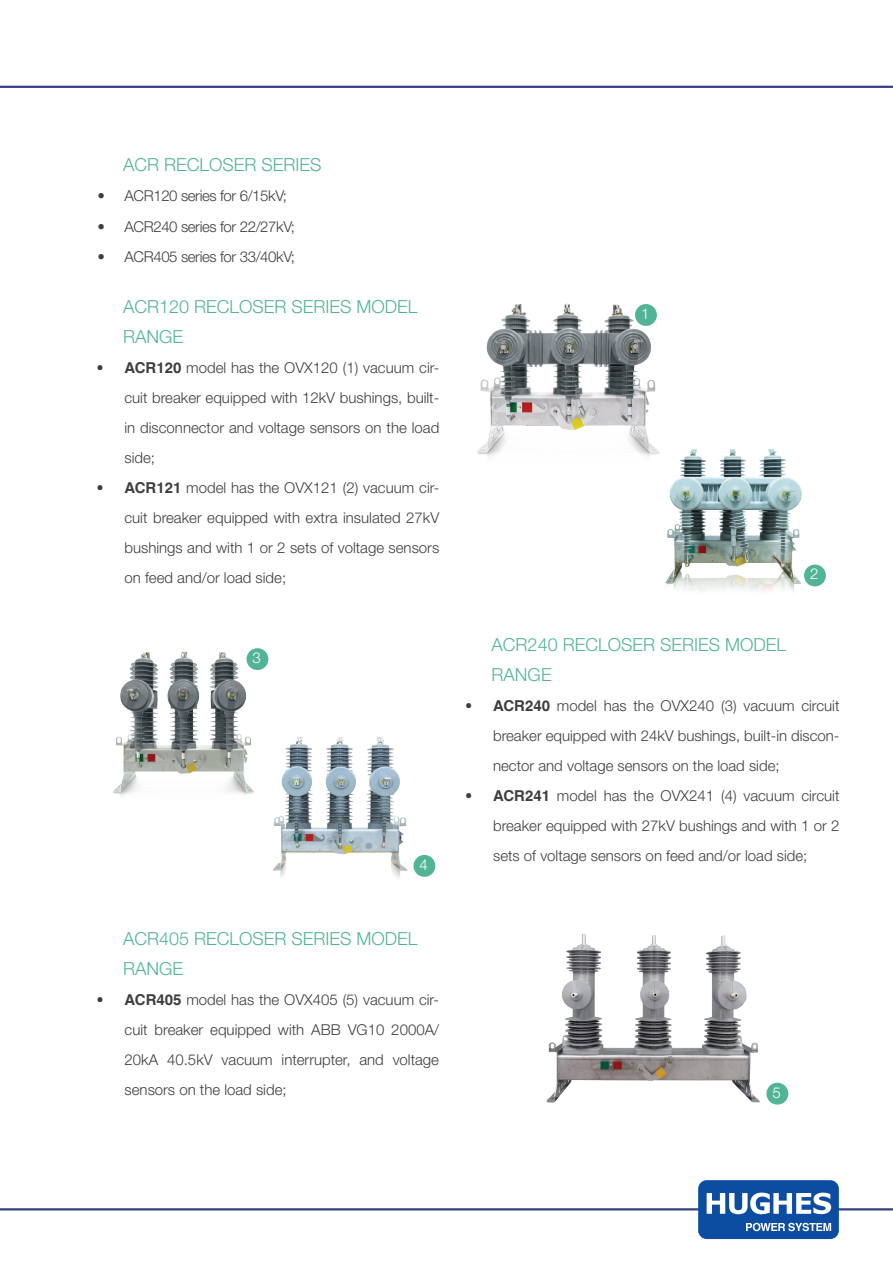
<style>
.page{position:relative;width:893px;height:1263px;background:#fff}
.page>*{position:absolute;margin:0;border:0;box-sizing:border-box;transform-origin:0 0}
.t1{font:300 18px/30px "Helvetica Neue";color:#52b496}
.t2{font:300 15px/30px "Helvetica Neue";color:#3e3e3f;text-align:justify}
.t3{font:300 15px "Helvetica Neue";letter-spacing:-.025em;color:#3e3e3f}
.t4{font:300 15px "Helvetica Neue";color:#fff}
.s1{font-family:"Helvetica LT";font-weight:700}
</style>
<div class="page">
<img style="left:113px;top:648px;width:141px;height:149px">
<img style="left:477px;top:303px;width:182px;height:154px">
<hr style="left:0;top:1208px;width:893px;height:2px;background:#364185">
<div style="left:698px;top:1180px;width:141px;height:59px;background:#0d4da1;border-radius:9px"></div>
<svg style="left:707px;top:1192px;width:124px;height:22px"></svg>
<svg style="left:746px;top:1223px;width:85px;height:8px"></svg>
<hr style="left:0;top:86px;width:893px;height:2px;background:#364185">
<div style="left:635px;top:304px;width:22px;height:22px;background:#52b496;border-radius:50%"></div>
<svg style="left:804px;top:564px;width:22px;height:22px"></svg>
<div style="left:247px;top:648px;width:21px;height:22px;background:#52b496;border-radius:50%"></div>
<div style="left:413px;top:855px;width:22px;height:22px;background:#52b496;border-radius:50%"></div>
<img style="left:273px;top:736px;width:135px;height:143px">
<img style="left:546px;top:934px;width:214px;height:169px">
<div style="left:766px;top:1083px;width:22px;height:21px;background:#52b496;border-radius:50%"></div>
<img style="left:665px;top:449px;width:158px;height:143px">
<p class="t1" style="left:123px;top:150px;width:200px">ACR RECLOSER SERIES</p>
<p class="t3" style="left:97px;top:187px;width:191px">• ACR120 series for 6/15kV;</p>
<p class="t3" style="left:97px;top:217px;width:199px">• ACR240 series for 22/27kV;</p>
<p class="t3" style="left:97px;top:247px;width:199px">• ACR405 series for 33/40kV;</p>
<p class="t1" style="left:123px;top:291px;width:296px">ACR120 RECLOSER SERIES MODEL<br>RANGE</p>
<p class="t2" style="left:124px;top:352px;width:316px;text-indent:-27px"><span class="s1">• ACR120</span> model has the OVX120 (1) vacuum cir&shy;cuit breaker equipped with 12kV bushings, built&shy;in disconnector and voltage sensors on the load side;</p>
<p class="t2" style="left:124px;top:472px;width:316px;text-indent:-27px"><span class="s1">• ACR121</span> model has the OVX121 (2) vacuum cir&shy;cuit breaker equipped with extra insulated 27kV bushings and with 1 or 2 sets of voltage sensors on feed and/or load side;</p>
<p class="t4" style="left:253px;top:648px;width:10px">3</p>
<p class="t4" style="left:419px;top:855px;width:10px">4</p>
<p class="t1" style="left:123px;top:924px;width:296px">ACR405 RECLOSER SERIES MODEL<br>RANGE</p>
<p class="t2" style="left:125px;top:985px;width:316px;text-indent:-27px"><span class="s1">• ACR405</span> model has the OVX405 (5) vacuum cir&shy;cuit breaker equipped with ABB VG10 2000A/ 20kA 40.5kV vacuum interrupter, and voltage sensors on the load side;</p>
<p class="t4" style="left:641px;top:304px;width:10px">1</p>
<p class="t4" style="left:810px;top:565px;width:10px">2</p>
<p class="t1" style="left:492px;top:630px;width:296px">ACR240 RECLOSER SERIES MODEL<br>RANGE</p>
<p class="t2" style="left:493px;top:691px;width:348px;text-indent:-27px"><span class="s1">• ACR240</span> model has the OVX240 (3) vacuum circuit breaker equipped with 24kV bushings, built-in discon&shy;nector and voltage sensors on the load side;</p>
<p class="t2" style="left:493px;top:781px;width:348px;text-indent:-27px"><span class="s1">• ACR241</span> model has the OVX241 (4) vacuum circuit breaker equipped with 27kV bushings and with 1 or 2 sets of voltage sensors on feed and/or load side;</p>
<p class="t4" style="left:772px;top:1083px;width:10px">5</p>
</div>
